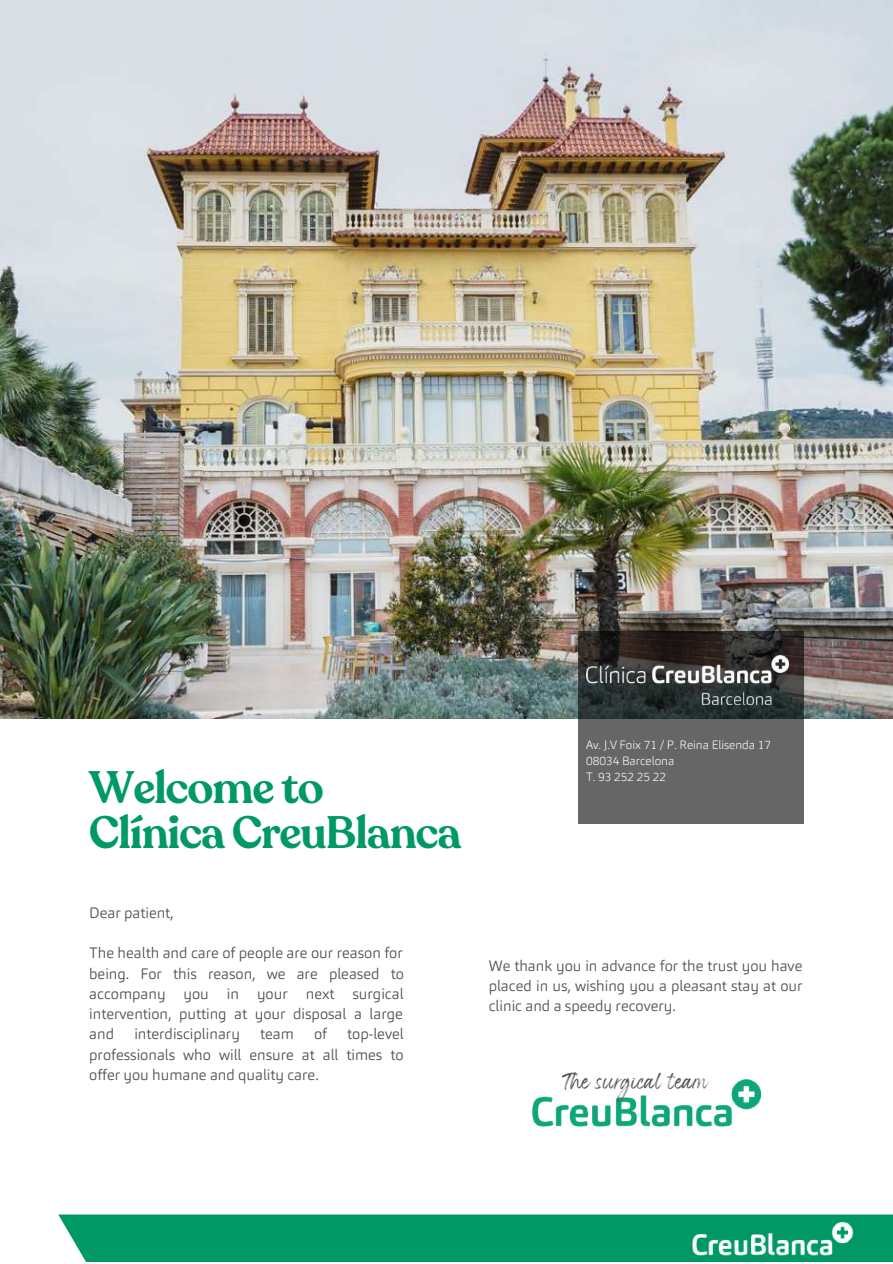
<style>
.page{position:relative;width:893px;height:1264px;background:#fff}
.page>*{position:absolute;margin:0;border:0;box-sizing:border-box;transform-origin:0 0}
.t1{font:600 45px/45px "Recoleta";letter-spacing:-.025em;color:#096}
.t2{font:300 15px/20.2px "Carnas";color:#545454;text-align:justify}
.t3{font:12.3px "Wonderful Branding";color:#545454}
.t4{font:200 12px/16px "Carnas";color:#fff}
</style>
<div class="page">
<img style="left:0;top:0;width:892px;height:718px">
<svg style="left:578px;top:631px;width:225px;height:192px;background:#545453"></svg>
<img style="left:586px;top:655px;width:202px;height:50px">
<div style="left:58px;top:1214px;width:834px;height:47px;background:#096"></div>
<img style="left:690px;top:1220px;width:165px;height:36px">
<img style="left:532px;top:1079px;width:228px;height:48px">
<h1 class="t1" style="left:89px;top:766px;width:374px">Welcome to<br>Clínica CreuBlanca</h1>
<p class="t2" style="left:89px;top:902px;width:86px">Dear patient,</p>
<p class="t2" style="left:89px;top:943px;width:316px">The health and care of people are our reason for being. For this reason, we are pleased to accompany you in your next surgical intervention, putting at your disposal a large and</p>
<p class="t2" style="left:134px;top:1023px;width:107px">interdisciplinary</p>
<p class="t2" style="left:260px;top:1023px;width:35px">team</p>
<p class="t2" style="left:314px;top:1023px;width:14px">of</p>
<p class="t2" style="left:89px;top:1023px;width:316px;text-indent:258px">top-level professionals who will ensure at all times to offer you humane and quality care.</p>
<p class="t4" style="left:586px;top:736px;width:186px">Av. J.V Foix 71 / P. Reina Elisenda 17<br>08034 Barcelona<br>T. 93 252 25 22</p>
<p class="t2" style="left:488px;top:955px;width:315px">We thank you in advance for the trust you have placed in us, wishing you a pleasant stay at our clinic and a speedy recovery.</p>
<p class="t3" style="left:562px;top:1078px;width:148px">The surgical team</p>
</div>
